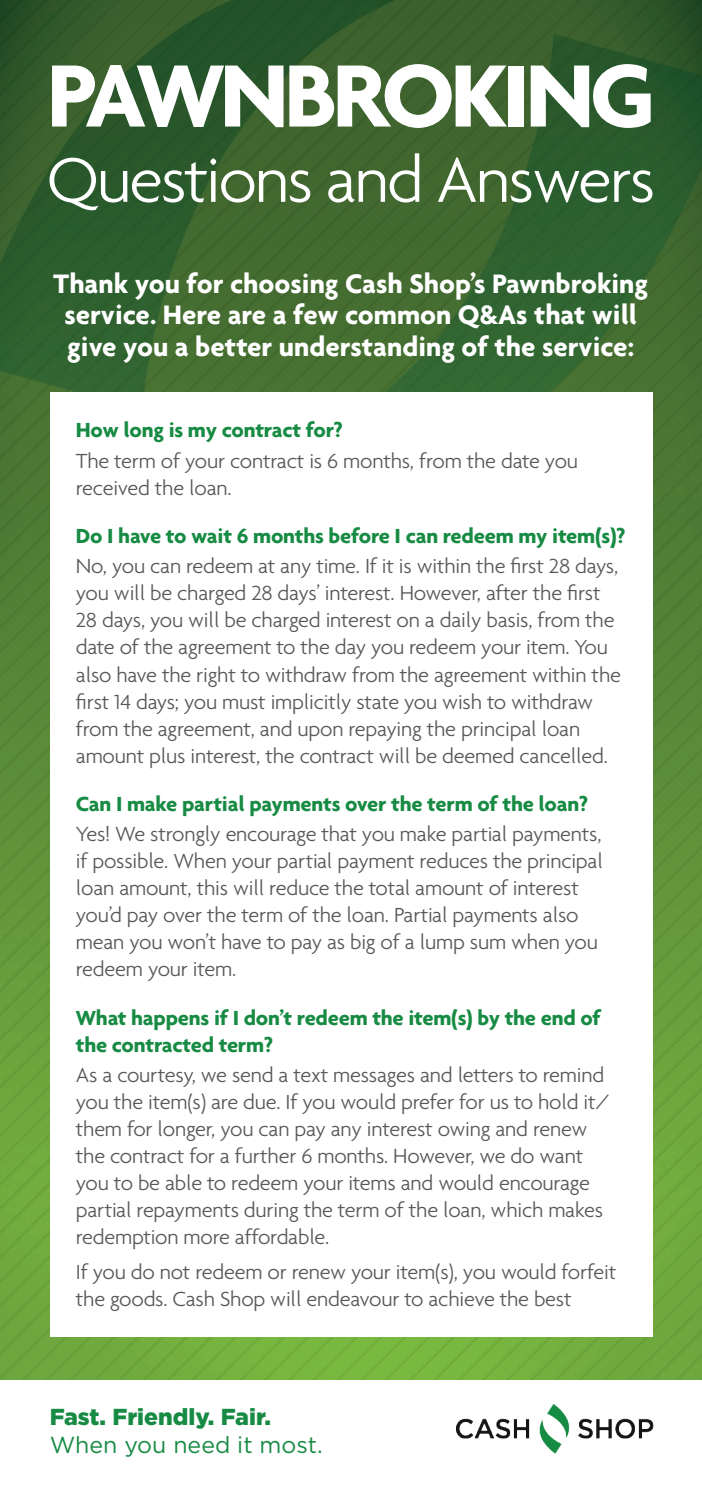
<style>
.page{position:relative;width:702px;height:1489px;background:#fff}
.page>*{position:absolute;margin:0;border:0;box-sizing:border-box;transform-origin:0 0}
.t1{font:700 95.5px "Agenda";letter-spacing:-.05em;color:#fff}
.t2{font:300 68px "Agenda";letter-spacing:-.03em;color:#fff}
.t3{font:700 29px/31.5px "Agenda";color:#fff;text-align:center}
.t4{font:900 23px/27.8px "Gotham";color:#178b43}
.t5{font:300 22px/27px "Agenda";letter-spacing:-.01em;color:#57585a}
.t6{font:700 22px/27px "Agenda";letter-spacing:-.01em;color:#178b43}
.s1{font-weight:400}
</style>
<div class="page">
<img style="left:0;top:0;width:702px;height:1379px">
<div style="left:50px;top:392px;width:602px;height:944px;background:#fff"></div>
<img style="left:457px;top:1404px;width:197px;height:50px">
<p class="t1" style="left:47px;top:37px;width:610px">PAWNBROKING</p>
<p class="t2" style="left:47px;top:140px;width:610px">Questions and Answers</p>
<p class="t3" style="left:53px;top:267px;width:596px">Thank you for choosing Cash Shop’s Pawnbroking service. Here are a few common Q&amp;As that will give you a better understanding of the service:</p>
<p class="t6" style="left:76px;top:416px;width:269px">How long is my contract for?</p>
<p class="t5" style="left:76px;top:446px;width:503px">The term of your contract is 6 months, from the date you received the loan.</p>
<p class="t6" style="left:76px;top:521px;width:551px">Do I have to wait 6 months before I can redeem my item(s)?</p>
<p class="t5" style="left:76px;top:552px;width:546px">No, you can redeem at any time. If it is within the first 28 days, you will be charged 28 days’ interest. However, after the first 28 days, you will be charged interest on a daily basis, from the date of the agreement to the day you redeem your item. You also have the right to withdraw from the agreement within the first 14 days; you must implicitly state you wish to withdraw from the agreement, and upon repaying the principal loan amount plus interest, the contract will be deemed cancelled.</p>
<p class="t6" style="left:76px;top:789px;width:514px">Can I make partial payments over the term of the loan?</p>
<p class="t5" style="left:76px;top:820px;width:528px">Yes! We strongly encourage that you make partial payments, if possible. When your partial payment reduces the principal loan amount, this will reduce the total amount of interest you’d pay over the term of the loan. Partial payments also mean you won’t have to pay as big of a lump sum when you redeem your item.</p>
<p class="t6" style="left:76px;top:1003px;width:526px">What happens if I don’t redeem the item(s) by the end of the contracted term?</p>
<p class="t5" style="left:76px;top:1061px;width:535px">As a courtesy, we send a text messages and letters to remind you the item(s) are due. If you would prefer for us to hold it/ them for longer, you can pay any interest owing and renew the contract for a further 6 months. However, we do want you to be able to redeem your items and would encourage partial repayments during the term of the loan, which makes redemption more affordable.</p>
<p class="t5" style="left:76px;top:1257px;width:542px">If you do not redeem or renew your item(s), you would forfeit the goods. Cash Shop will endeavour to achieve the best</p>
<p class="t4" style="left:50px;top:1402px;width:275px">Fast. Friendly. Fair.<br><span class="s1">When you need it most.</span></p>
</div>
